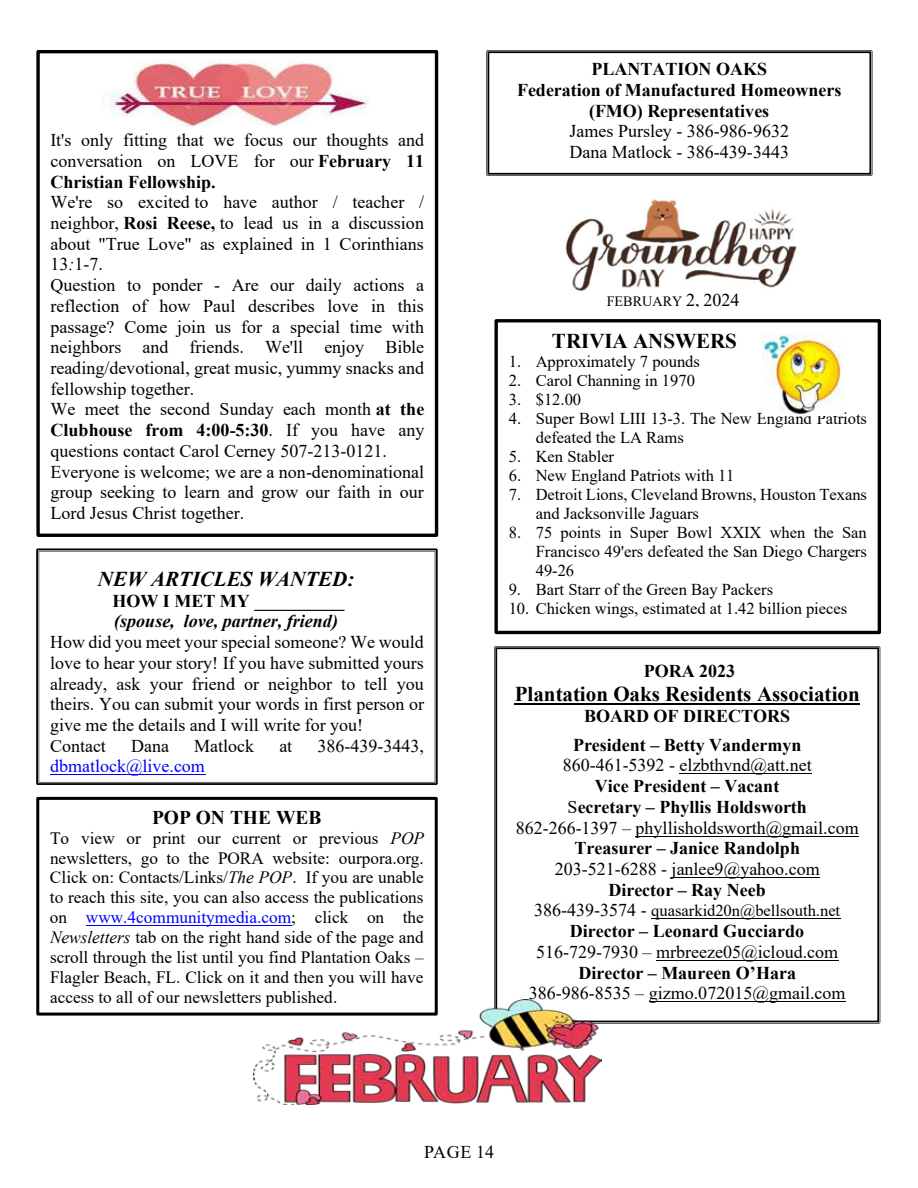
<style>
.page{position:relative;width:918px;height:1188px;background:#fff}
.page>*{position:absolute;margin:0;border:0;box-sizing:border-box;transform-origin:0 0}
.t1{font:700 21px "Times New Roman";color:#000}
.t2{font:italic 700 21px "Times New Roman";color:#000}
.t3{font:700 19.5px "Times New Roman";color:#000}
.t4{font:18px/20.7px "Times New Roman";color:#000}
.t5{font:700 18px/20.7px "Times New Roman";color:#000;text-align:center}
.t6{font:italic 700 18px "Times New Roman";color:#000}
.t7{font:18px "Times New Roman";color:#00f}
.t8{font:17.25px/19.8px "Times New Roman";color:#000;text-align:justify}
.t9{font:16.65px "Times New Roman";color:#000}
.t10{font:16.5px/18.9px "Times New Roman";color:#000}
.t11{font:14.25px "Times New Roman";color:#000}
.s1{font-weight:700}
.s2{font-style:italic}
.s3{color:#00f}
.s4{font-size:18px}
.s5{font-weight:400}
</style>
<div class="page">
<div style="left:36px;top:797px;width:402px;height:219px;border:3px solid #000"></div>
<hr style="left:86px;top:925px;width:205px;height:1px;background:#00f">
<svg style="left:36px;top:548px;width:402px;height:237px"></svg>
<hr style="left:50px;top:774px;width:155px;height:1px;background:#00f">
<svg style="left:486px;top:50px;width:386px;height:126px"></svg>
<svg style="left:494px;top:646px;width:386px;height:378px"></svg>
<hr style="left:515px;top:703px;width:345px;height:2px;background:#000">
<hr style="left:680px;top:773px;width:132px;height:1px;background:#000">
<hr style="left:636px;top:836px;width:223px;height:1px;background:#000">
<hr style="left:672px;top:877px;width:148px;height:1px;background:#000">
<hr style="left:651px;top:918px;width:189px;height:1px;background:#000">
<hr style="left:656px;top:960px;width:182px;height:1px;background:#000">
<hr style="left:649px;top:1001px;width:197px;height:1px;background:#000">
<div style="left:494px;top:319px;width:387px;height:315px;border:3px solid #000"></div>
<img style="left:762px;top:334px;width:81px;height:80px">
<div style="left:36px;top:50px;width:402px;height:487px;border:3px solid #000"></div>
<img style="left:109px;top:61px;width:259px;height:65px">
<img style="left:565px;top:199px;width:232px;height:92px">
<img style="left:596px;top:289px;width:173px;height:2px">
<img style="left:253px;top:999px;width:348px;height:105px">
<p class="t4" style="left:51px;top:129px;width:375px;text-align:justify">It's only fitting that we focus our thoughts and conversation on LOVE for our <span class="s1">February 11<br>Christian Fellowship.</span></p>
<p class="t4" style="left:51px;top:191px;width:375px">We're so excited to have author / teacher / neighbor, <span class="s1">Rosi Reese,</span> to lead us in a discussion about "True Love" as explained in 1 Corinthians 13<span class="s2">:</span>1-7.<br>Question to ponder - Are our daily actions a reflection of how Paul describes love in this passage? Come join us for a special time with neighbors and friends. We'll enjoy Bible reading/devotional, great music, yummy snacks and fellowship together.<br>We meet the second Sunday each month <span class="s1">at the Clubhouse from 4:00-5:30</span>. If you have any questions contact Carol Cerney 507-213-0121.<br>Everyone is welcome; we are a non-denominational group seeking to learn and grow our faith in our Lord Jesus Christ together.</p>
<p class="t2" style="left:98px;top:564px;width:258px">NEW ARTICLES WANTED:</p>
<p class="t5" style="left:112px;top:590px;width:234px">HOW I MET MY __________</p>
<p class="t6" style="left:114px;top:609px;width:225px">(spouse, love, partner, friend)</p>
<p class="t4" style="left:50px;top:631px;width:375px">How did you meet your special someone? We would love to hear your story! If you have submitted yours already, ask your friend or neighbor to tell you theirs. You can submit your words in first person or give me the details and I will write for you!<br>Contact</p>
<p class="t4" style="left:131px;top:735px;width:39px">Dana</p>
<p class="t4" style="left:194px;top:735px;width:61px">Matlock</p>
<p class="t4" style="left:279px;top:735px;width:14px">at</p>
<p class="t4" style="left:317px;top:735px;width:108px">386-439-3443,</p>
<p class="t7" style="left:50px;top:754px;width:156px">dbmatlock@live.com</p>
<p class="t3" style="left:152px;top:803px;width:171px">POP ON THE WEB</p>
<p class="t8" style="left:50px;top:828px;width:376px">To view or print our current or previous <span class="s2">POP </span>newsletters, go to the PORA website: ourpora.org.<br>Click on: Contacts/Links/<span class="s2">The POP</span>. If you are unable to reach this site, you can also access the publications on <span class="s3">www.4communitymedia.com</span>; click on the <span class="s2">Newsletters</span> tab on the right hand side of the page and scroll through the list until you find Plantation Oaks – Flagler Beach, FL. Click on it and then you will have access to all of our newsletters published.</p>
<p class="t5" style="left:517px;top:58px;width:326px">PLANTATION OAKS<br>Federation of Manufactured Homeowners (FMO) Representatives</p>
<p class="t4" style="left:570px;top:121px;width:221px">James Pursley - 386-986-9632<br>Dana Matlock - 386-439-3443</p>
<p class="t11" style="left:607px;top:291px;width:134px">FEBRUARY <span class="s4">2, 2024</span></p>
<p class="t1" style="left:552px;top:325px;width:186px">TRIVIA ANSWERS</p>
<p class="t9" style="left:509px;top:350px;width:193px">1. Approximately 7 pounds</p>
<p class="t10" style="left:509px;top:371px;width:188px">2. Carol Channing in 1970</p>
<p class="t10" style="left:509px;top:390px;width:74px">3. $12.00</p>
<p class="t10" style="left:536px;top:409px;width:333px;text-indent:-27px">4. Super Bowl LIII 13-3. The New England Patriots defeated the LA Rams</p>
<p class="t10" style="left:509px;top:447px;width:107px">5. Ken Stabler</p>
<p class="t10" style="left:509px;top:466px;width:227px">6. New England Patriots with 11</p>
<p class="t10" style="left:536px;top:485px;width:333px;text-indent:-27px">7. Detroit Lions, Cleveland Browns, Houston Texans and Jacksonville Jaguars</p>
<p class="t10" style="left:536px;top:523px;width:333px;text-align:justify;text-indent:-27px">8. 75 points in Super Bowl XXIX when the San Francisco 49'ers defeated the San Diego Chargers 49-26</p>
<p class="t10" style="left:509px;top:580px;width:266px">9. Bart Starr of the Green Bay Packers</p>
<p class="t10" style="left:509px;top:599px;width:340px">10. Chicken wings, estimated at 1.42 billion pieces</p>
<p class="t5" style="left:644px;top:660px;width:93px">PORA 2023</p>
<p class="t1" style="left:515px;top:679px;width:347px">Plantation Oaks Residents Association</p>
<p class="t5" style="left:573px;top:701px;width:230px;line-height:28.7px">BOARD OF DIRECTORS<br>President – Betty Vandermyn</p>
<p class="t4" style="left:563px;top:755px;width:250px">860-461-5392 - elzbthvnd@att.net</p>
<p class="t5" style="left:516px;top:775px;width:344px">Vice President – Vacant<br><span class="s5">S</span>ecretary – Phyllis Holdsworth<br><span class="s5">862-266-1397 – phyllisholdsworth@gmail.com</span></p>
<p class="t5" style="left:574px;top:837px;width:227px">Treasurer – Janice Randolph</p>
<p class="t4" style="left:555px;top:858px;width:266px">203-521-6288 - janlee9@yahoo.com</p>
<p class="t5" style="left:608px;top:879px;width:159px">Director – Ray Neeb</p>
<p class="t10" style="left:534px;top:901px;width:307px"><span class="s4">386-439-3574 -</span> quasarkid20n@bellsouth.net</p>
<p class="t5" style="left:570px;top:920px;width:236px">Director – Leonard Gucciardo</p>
<p class="t4" style="left:536px;top:941px;width:303px">516-729-7930 – mrbreeze05@icloud.com</p>
<p class="t5" style="left:579px;top:962px;width:219px">Director – Maureen O’Hara</p>
<p class="t4" style="left:529px;top:982px;width:318px">386-986-8535 – gizmo.072015@gmail.com</p>
<p class="t4" style="left:424px;top:1141px;width:72px">PAGE 14</p>
</div>
